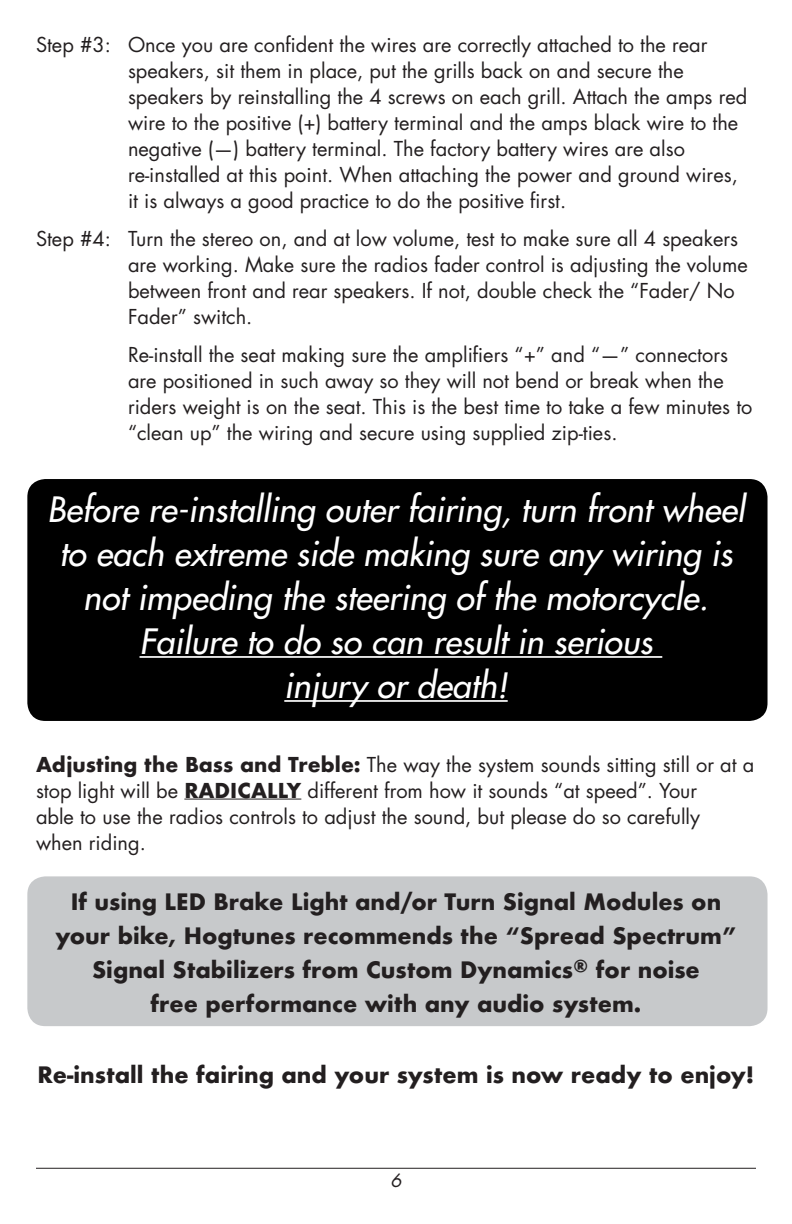
<style>
.page{position:relative;width:792px;height:1224px;background:#fff}
.page>*{position:absolute;margin:0;border:0;box-sizing:border-box;transform-origin:0 0}
.t1{font:italic 34px/44px "Futura";color:#fff;text-align:center}
.t2{font:700 22px/34px "Futura";color:#231f20;text-align:center}
.t3{font:20px/26px "Futura";color:#231f20}
.t4{font:italic 18px "Futura";color:#231f20}
.s1{font-weight:700}
</style>
<div class="page">
<div style="left:27px;top:876px;width:741px;height:150px;background:#c7c9cb;border-radius:18px"></div>
<div style="left:27px;top:479px;width:741px;height:242px;background:#000;border-radius:18px"></div>
<hr style="left:36px;top:1168px;width:720px;height:1px;background:#231f20">
<hr style="left:140px;top:656px;width:522px;height:2px;background:#fff">
<hr style="left:284px;top:700px;width:224px;height:2px;background:#fff">
<hr style="left:184px;top:799px;width:117px;height:1px;background:#231f20">
<p class="t3" style="left:128px;top:31px;width:621px;text-indent:-92px">Step #3: Once you are confident the wires are correctly attached to the rear speakers, sit them in place, put the grills back on and secure the speakers by reinstalling the 4 screws on each grill. Attach the amps red wire to the positive (+) battery terminal and the amps black wire to the negative (—) battery terminal. The factory battery wires are also re-installed at this point. When attaching the power and ground wires, it is always a good practice to do the positive first.</p>
<p class="t3" style="left:128px;top:225px;width:621px;text-indent:-92px">Step #4: Turn the stereo on, and at low volume, test to make sure all 4 speakers are working. Make sure the radios fader control is adjusting the volume between front and rear speakers. If not, double check the “Fader/ No Fader” switch.</p>
<p class="t3" style="left:128px;top:341px;width:626px">Re-install the seat making sure the amplifiers “+” and “—” connectors are positioned in such away so they will not bend or break when the riders weight is on the seat. This is the best time to take a few minutes to “clean up” the wiring and secure using supplied zip-ties.</p>
<h1 class="t1" style="left:47px;top:487px;width:699px">Before re-installing outer fairing, turn front wheel to each extreme side making sure any wiring is not impeding the steering of the motorcycle.<br>Failure to do so can result in serious<br>injury or death!</h1>
<p class="t3" style="left:36px;top:751px;width:720px"><span class="s1">Adjusting the Bass and Treble:</span> The way the system sounds sitting still or at a stop light will be <span class="s1">RADICALLY</span> different from how it sounds “at speed”. Your<br>able to use the radios controls to adjust the sound, but please do so carefully<br>when riding.</p>
<p class="t2" style="left:55px;top:884px;width:683px">If using LED Brake Light and/or Turn Signal Modules on your bike, Hogtunes recommends the “Spread Spectrum” Signal Stabilizers from Custom Dynamics<sup>®</sup> for noise<br>free performance with any audio system.</p>
<p class="t2" style="left:38px;top:1057px;width:718px">Re-install the fairing and your system is now ready to enjoy!</p>
<p class="t4" style="left:390px;top:1169px;width:13px">6</p>
</div>
